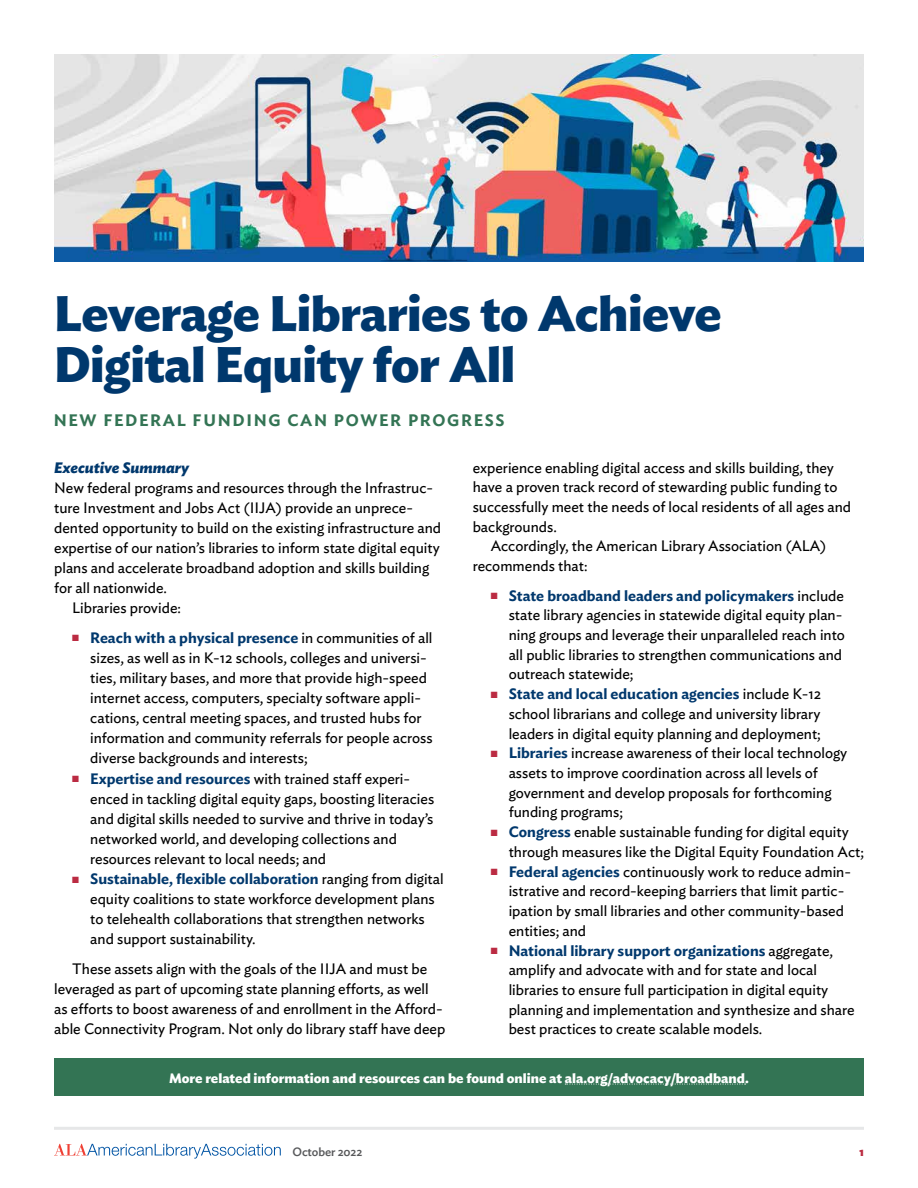
<style>
.page{position:relative;width:918px;height:1188px;background:#fff}
.page>*{position:absolute;margin:0;border:0;box-sizing:border-box;transform-origin:0 0}
.Heading_1{font:700 49.5px/51px "Ideal Sans";letter-spacing:-.01em;color:#00386d}
.t1{font:600 16.5px "Ideal Sans";letter-spacing:.1em;color:#337454}
.P1{font:15px/20.1px "Ideal Sans";color:#000}
.ES_head{font:italic 700 15px "Ideal Sans";color:#00386d}
.t2{font:700 13.5px "Ideal Sans";color:#fff}
.t3{font:500 12px "Ideal Sans";letter-spacing:-.01em;color:#58595b}
.t4{font:700 12px "Ideal Sans";color:#bb2b42}
.s1{color:#bb2b42}
.s2{font-weight:600;color:#00386d}
</style>
<div class="page">
<hr style="left:54px;top:1127px;width:810px;height:3px;background:#e6e7e8">
<svg style="left:54px;top:1144px;width:227px;height:15px"></svg>
<img style="left:54px;top:54px;width:810px;height:207px">
<div style="left:54px;top:1058px;width:810px;height:38px;background:#337454"></div>
<svg style="left:565px;top:1084px;width:181px;height:1px"></svg>
<h1 class="Heading_1" style="left:54px;top:285px;width:669px">Leverage Libraries to Achieve<br>Digital Equity for All</h1>
<p class="t1" style="left:54px;top:407px;width:452px">NEW FEDERAL FUNDING CAN POWER PROGRESS</p>
<h2 class="ES_head" style="left:54px;top:455px;width:136px">Executive Summary</h2>
<p class="P1" style="left:54px;top:476px;width:388px">New federal programs and resources through the Infrastruc&shy;ture Investment and Jobs Act (IIJA) provide an unprece&shy;dented opportunity to build on the existing infrastructure and expertise of our nation’s libraries to inform state digital equity plans and accelerate broadband adoption and skills building for all nationwide.</p>
<p class="P1" style="left:72px;top:597px;width:110px">Libraries provide:</p>
<p class="P1" style="left:90px;top:627px;width:344px;text-indent:-18px"><span class="s1">■</span> <span class="s2">Reach with a physical presence</span> in communities of all sizes, as well as in K-12 schools, colleges and universi&shy;ties, military bases, and more that provide high-speed internet access, computers, specialty software appli&shy;cations, central meeting spaces, and trusted hubs for information and community referrals for people across diverse backgrounds and interests;</p>
<p class="P1" style="left:90px;top:767px;width:346px;text-indent:-18px"><span class="s1">■</span> <span class="s2">Expertise and resources</span> with trained staff experi&shy;enced in tackling digital equity gaps, boosting literacies and digital skills needed to survive and thrive in today’s networked world, and developing collections and resources relevant to local needs; and</p>
<p class="P1" style="left:90px;top:868px;width:355px;text-indent:-18px"><span class="s1">■</span> <span class="s2">Sustainable, flexible collaboration</span> ranging from digital equity coalitions to state workforce development plans to telehealth collaborations that strengthen networks and support sustainability.</p>
<p class="P1" style="left:54px;top:958px;width:393px;text-indent:18px">These assets align with the goals of the IIJA and must be leveraged as part of upcoming state planning efforts, as well as efforts to boost awareness of and enrollment in the Afford&shy;able Connectivity Program. Not only do library staff have deep</p>
<p class="P1" style="left:473px;top:456px;width:380px;line-height:19.6px">experience enabling digital access and skills building, they have a proven track record of stewarding public funding to successfully meet the needs of local residents of all ages and backgrounds.</p>
<p class="P1" style="left:473px;top:535px;width:355px;line-height:19.6px;text-indent:18px">Accordingly, the American Library Association (ALA) recommends that:</p>
<p class="P1" style="left:509px;top:584px;width:338px;line-height:19.6px;text-indent:-18px"><span class="s1">■</span> <span class="s2">State broadband leaders and policymakers</span> include state library agencies in statewide digital equity plan&shy;ning groups and leverage their unparalleled reach into all public libraries to strengthen communications and outreach statewide;</p>
<p class="P1" style="left:509px;top:683px;width:314px;line-height:19.6px;text-align:justify;text-indent:-18px"><span class="s1">■</span> <span class="s2">State and local education agencies</span> include K-12 school librarians and college and university library leaders in digital equity planning and deployment;</p>
<p class="P1" style="left:509px;top:742px;width:340px;line-height:19.6px;text-indent:-18px"><span class="s1">■</span> <span class="s2">Libraries</span> increase awareness of their local technology assets to improve coordination across all levels of government and develop proposals for forthcoming funding programs;</p>
<p class="P1" style="left:509px;top:821px;width:357px;line-height:19.6px;text-indent:-18px"><span class="s1">■</span> <span class="s2">Congress</span> enable sustainable funding for digital equity through measures like the Digital Equity Foundation Act;</p>
<p class="P1" style="left:509px;top:860px;width:344px;line-height:19.6px;text-indent:-18px"><span class="s1">■</span> <span class="s2">Federal agencies</span> continuously work to reduce admin&shy;istrative and record-keeping barriers that limit partic&shy;ipation by small libraries and other community-based entities; and</p>
<p class="P1" style="left:509px;top:939px;width:347px;line-height:19.6px;text-indent:-18px"><span class="s1">■</span> <span class="s2">National library support organizations</span> aggregate, amplify and advocate with and for state and local libraries to ensure full participation in digital equity planning and implementation and synthesize and share best practices to create scalable models.</p>
<p class="t2" style="left:169px;top:1067px;width:581px">More related information and resources can be found online at ala.org/advocacy/broadband.</p>
<p class="t3" style="left:292px;top:1142px;width:71px">October 2022</p>
<p class="t4" style="left:860px;top:1142px;width:6px">1</p>
</div>
